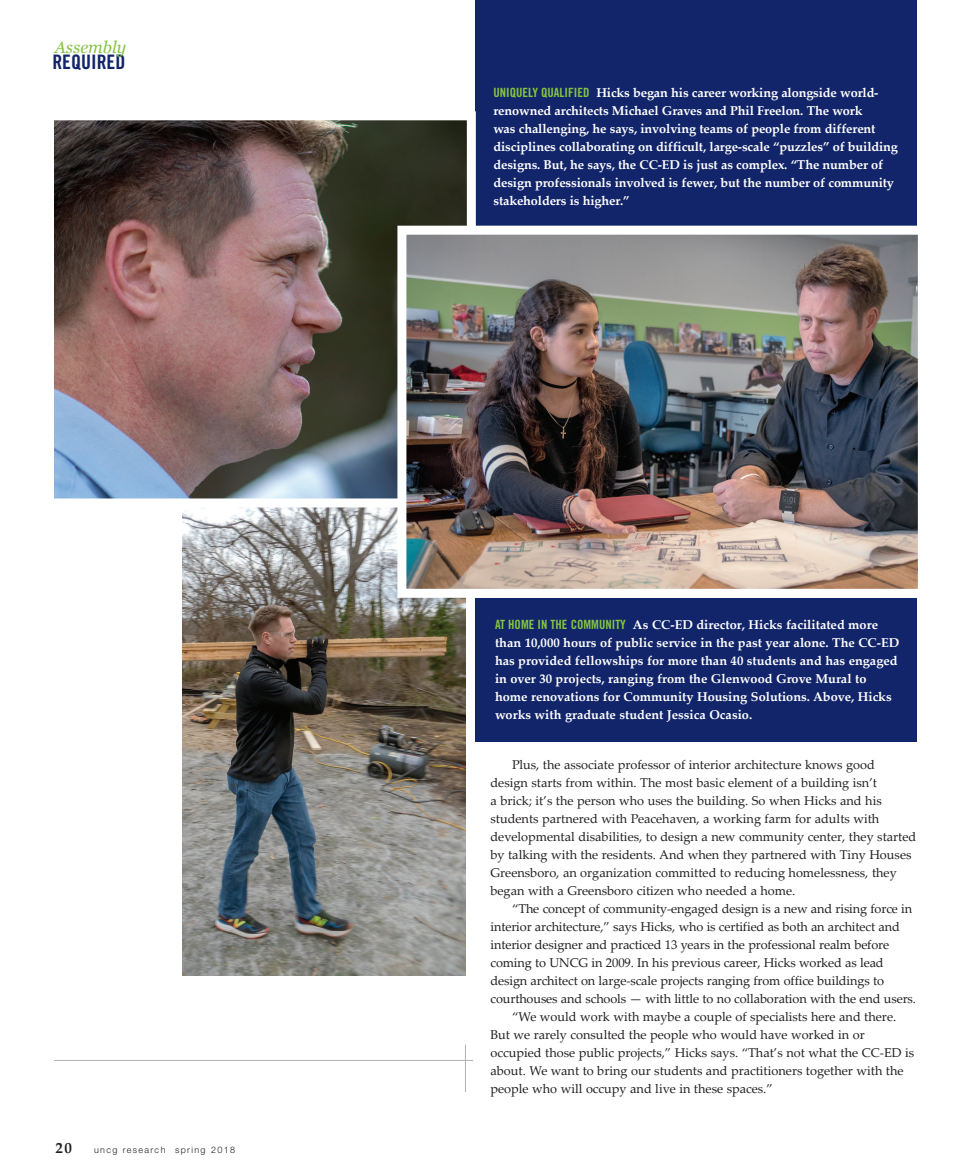
<style>
.page{position:relative;width:972px;height:1175px;background:#fff}
.page>*{position:absolute;margin:0;border:0;box-sizing:border-box;transform-origin:0 0}
.t1{font:19.95px "Trade Gothic Bold Cond Twenty";color:#12256a}
.t2{font:italic 16.65px "Georgia";color:#84c440}
.t3{font:700 15px "Palatino Linotype";color:#231f20}
.t4{font:12.75px/18px "Palatino Linotype";color:#231f20}
.t5{font:700 12.75px/18px "Palatino Linotype";letter-spacing:-.01em;color:#fff}
.t6{font:300 9px "Helvetica Neue LT Std";letter-spacing:.15em;color:#231f20}
.s1{font-family:"Trade Gothic Bold Cond Twenty";font-weight:400;color:#84c440}
</style>
<div class="page">
<div style="left:476px;top:0;width:441px;height:239px;background:#12256a"></div>
<img style="left:182px;top:507px;width:283px;height:468px">
<img style="left:55px;top:121px;width:411px;height:376px">
<div style="left:45px;top:111px;width:431px;height:396px;border:9px solid #fff"></div>
<img style="left:407px;top:236px;width:510px;height:352px">
<div style="left:397px;top:226px;width:530px;height:372px;border:9px solid #fff"></div>
<div style="left:476px;top:598px;width:441px;height:143px;background:#12256a"></div>
<hr style="left:54px;top:1060px;width:419px;height:1px;background:#b0b2b3">
<hr style="left:465px;top:1044px;width:1px;height:47px;background:#b0b2b3">
<h2 class="t2" style="left:55px;top:35px;width:73px">Assembly</h2>
<h1 class="t1" style="left:52px;top:50px;width:75px">REQUIRED</h1>
<p class="t3" style="left:56px;top:1137px;width:18px">20</p>
<p class="t6" style="left:94px;top:1144px;width:143px">uncg research spring 2018</p>
<p class="t5" style="left:494px;top:83px;width:406px"><span class="s1">UNIQUELY QUALIFIED</span> Hicks began his career working alongside world&shy;renowned architects Michael Graves and Phil Freelon. The work<br>was challenging, he says, involving teams of people from different disciplines collaborating on difficult, large-scale “puzzles” of building designs. But, he says, the CC-ED is just as complex. “The number of design professionals involved is fewer, but the number of community stakeholders is higher.”</p>
<p class="t5" style="left:495px;top:615px;width:406px"><span class="s1">AT HOME IN THE COMMUNITY</span> As CC-ED director, Hicks facilitated more than 10,000 hours of public service in the past year alone. The CC-ED has provided fellowships for more than 40 students and has engaged in over 30 projects, ranging from the Glenwood Grove Mural to home renovations for Community Housing Solutions. Above, Hicks works with graduate student Jessica Ocasio.</p>
<p class="t4" style="left:490px;top:755px;width:427px;text-indent:22px">Plus, the associate professor of interior architecture knows good<br>design starts from within. The most basic element of a building isn’t<br>a brick; it’s the person who uses the building. So when Hicks and his students partnered with Peacehaven, a working farm for adults with developmental disabilities, to design a new community center, they started by talking with the residents. And when they partnered with Tiny Houses Greensboro, an organization committed to reducing homelessness, they began with a Greensboro citizen who needed a home.</p>
<p class="t4" style="left:512px;top:899px;width:402px">“The concept of community-engaged design is a new and rising force in</p>
<p class="t4" style="left:490px;top:917px;width:411px">interior architecture,” says Hicks, who is certified as both an architect and</p>
<p class="t4" style="left:490px;top:935px;width:400px">interior designer and practiced 13 years in the professional realm before</p>
<p class="t4" style="left:490px;top:953px;width:395px">coming to UNCG in 2009. In his previous career, Hicks worked as lead</p>
<p class="t4" style="left:490px;top:971px;width:395px">design architect on large-scale projects ranging from office buildings to</p>
<p class="t4" style="left:490px;top:989px;width:427px">courthouses and schools — with little to no collaboration with the end users.</p>
<p class="t4" style="left:512px;top:1007px;width:386px">“We would work with maybe a couple of specialists here and there.</p>
<p class="t4" style="left:490px;top:1025px;width:376px">But we rarely consulted the people who would have worked in or</p>
<p class="t4" style="left:490px;top:1043px;width:425px">occupied those public projects,” Hicks says. “That’s not what the CC-ED is</p>
<p class="t4" style="left:490px;top:1061px;width:415px">about. We want to bring our students and practitioners together with the</p>
<p class="t4" style="left:490px;top:1079px;width:284px">people who will occupy and live in these spaces.”</p>
</div>
